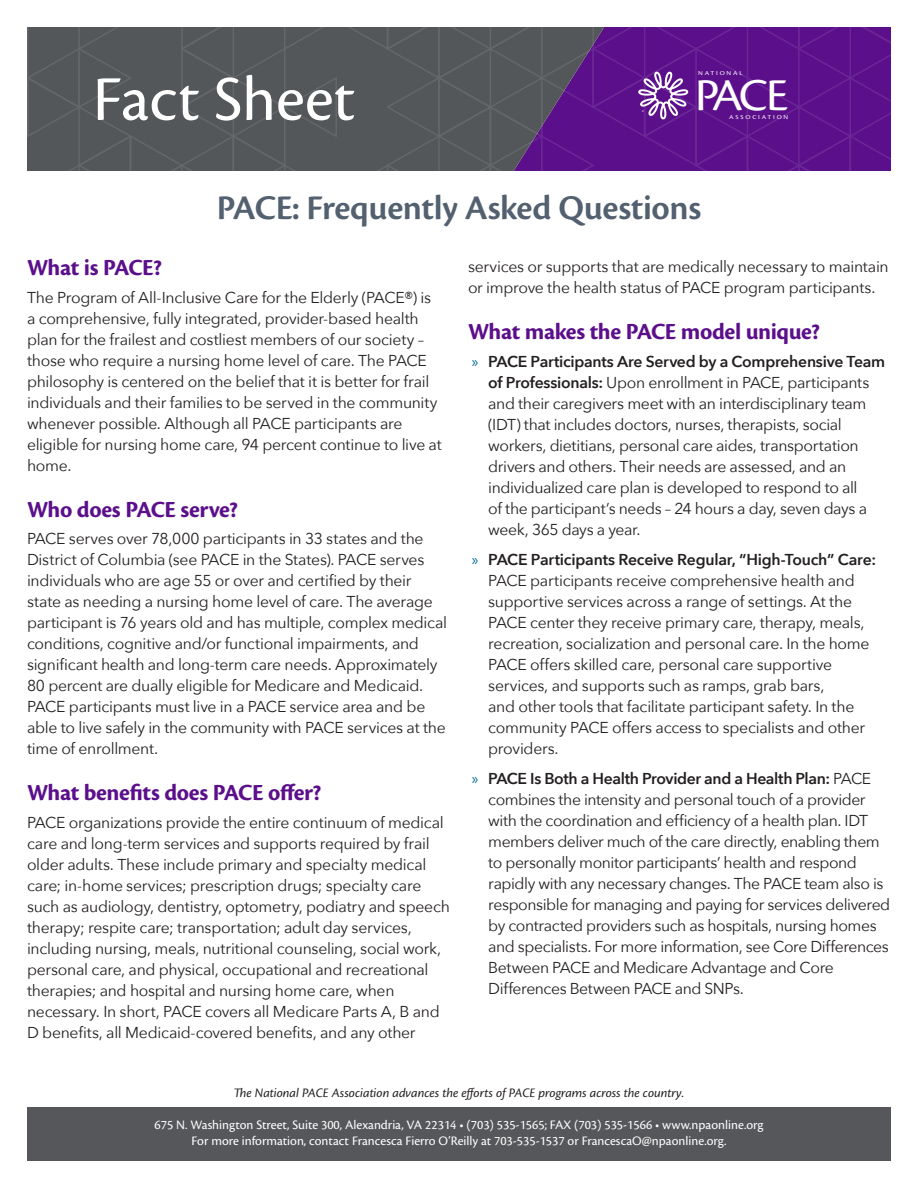
<style>
.page{position:relative;width:918px;height:1188px;background:#fff}
.page>*{position:absolute;margin:0;border:0;box-sizing:border-box;transform-origin:0 0}
.t1{font:66px "Cronos Pro";color:#fff}
.t2{font:47.4px "Cronos Pro";color:#fff;scale:1.04 1}
.heading_1{font:600 36px "Cronos Pro";letter-spacing:-.01em;color:#52606f}
.heading_2{font:700 24px "Cronos Pro";letter-spacing:-.02em;color:#5c0f8b}
.text{font:15.75px/21px "Avenir Next";letter-spacing:-.02em;color:#231f20}
.t3{font:13.5px "Cronos Pro";color:#fff}
.t4{font:italic 13.5px "Cronos Pro";letter-spacing:-.005em;color:#231f20}
.t5{font:6.3px "Cronos Pro";letter-spacing:.245em;color:#fff;scale:1.15 1}
.t6{font:3.9px "Avenir Next";color:#fff;scale:1.04 1}
.s1{font-family:"Myriad Pro";color:#006e96}
.s2{font-weight:600}
</style>
<div class="page">
<div style="left:27px;top:1107px;width:864px;height:54px;background:#55575a"></div>
<svg style="left:27px;top:27px;width:864px;height:144px;background:#583e6e"></svg>
<p class="t1" style="left:93px;top:61px;width:264px">Fact Sheet</p>
<p class="t6" style="left:642px;top:109px;width:4px">®</p>
<p class="t5" style="left:698px;top:69px;width:40px">NATIONAL</p>
<p class="t2" style="left:695px;top:68px;width:91px">PACE</p>
<p class="t5" style="left:729px;top:114px;width:53px">ASSOCIATION</p>
<p class="heading_1" style="left:217px;top:187px;width:486px">PACE: Frequently Asked Questions</p>
<p class="heading_2" style="left:27px;top:254px;width:137px">What is PACE?</p>
<p class="text" style="left:27px;top:286px;width:416px">The Program of All-Inclusive Care for the Elderly (PACE®) is a comprehensive, fully integrated, provider-based health plan for the frailest and costliest members of our society – those who require a nursing home level of care. The PACE philosophy is centered on the belief that it is better for frail individuals and their families to be served in the community whenever possible. Although all PACE participants are eligible for nursing home care, 94 percent continue to live at home.</p>
<p class="heading_2" style="left:27px;top:495px;width:213px">Who does PACE serve?</p>
<p class="text" style="left:27px;top:528px;width:422px">PACE serves over 78,000 participants in 33 states and the District of Columbia (see PACE in the States). PACE serves individuals who are age 55 or over and certified by their state as needing a nursing home level of care. The average participant is 76 years old and has multiple, complex medical conditions, cognitive and/or functional impairments, and significant health and long-term care needs. Approximately 80 percent are dually eligible for Medicare and Medicaid.<br>PACE participants must live in a PACE service area and be able to live safely in the community with PACE services at the time of enrollment.</p>
<p class="heading_2" style="left:27px;top:779px;width:296px">What benefits does PACE offer?</p>
<p class="text" style="left:27px;top:811px;width:425px">PACE organizations provide the entire continuum of medical care and long-term services and supports required by frail older adults. These include primary and specialty medical care; in-home services; prescription drugs; specialty care such as audiology, dentistry, optometry, podiatry and speech therapy; respite care; transportation; adult day services, including nursing, meals, nutritional counseling, social work, personal care, and physical, occupational and recreational therapies; and hospital and nursing home care, when necessary. In short, PACE covers all Medicare Parts A, B and D benefits, all Medicaid-covered benefits, and any other</p>
<p class="text" style="left:468px;top:256px;width:422px">services or supports that are medically necessary to maintain or improve the health status of PACE program participants.</p>
<p class="heading_2" style="left:468px;top:318px;width:354px">What makes the PACE model unique?</p>
<p class="text" style="left:488px;top:350px;width:399px;text-indent:-16px"><span class="s1">»</span> <span class="s2">PACE Participants Are Served by a Comprehensive Team of Professionals:</span> Upon enrollment in PACE, participants and their caregivers meet with an interdisciplinary team (IDT) that includes doctors, nurses, therapists, social workers, dietitians, personal care aides, transportation drivers and others. Their needs are assessed, and an individualized care plan is developed to respond to all<br>of the participant’s needs – 24 hours a day, seven days a week, 365 days a year.</p>
<p class="text" style="left:488px;top:548px;width:389px;text-indent:-16px"><span class="s1">»</span> <span class="s2">PACE Participants Receive Regular, “High-Touch” Care:<br></span>PACE participants receive comprehensive health and supportive services across a range of settings. At the PACE center they receive primary care, therapy, meals, recreation, socialization and personal care. In the home PACE offers skilled care, personal care supportive services, and supports such as ramps, grab bars,<br>and other tools that facilitate participant safety. In the community PACE offers access to specialists and other providers.</p>
<p class="text" style="left:488px;top:767px;width:404px;text-indent:-16px"><span class="s1">»</span> <span class="s2">PACE Is Both a Health Provider and a Health Plan:</span> PACE combines the intensity and personal touch of a provider with the coordination and efficiency of a health plan. IDT members deliver much of the care directly, enabling them to personally monitor participants’ health and respond rapidly with any necessary changes. The PACE team also is responsible for managing and paying for services delivered by contracted providers such as hospitals, nursing homes and specialists. For more information, see Core Differences Between PACE and Medicare Advantage and Core Differences Between PACE and SNPs.</p>
<p class="t4" style="left:234px;top:1085px;width:452px">The National PACE Association advances the efforts of PACE programs across the country.</p>
<p class="t3" style="left:155px;top:1117px;width:610px">675 N. Washington Street, Suite 300, Alexandria, VA 22314 • (703) 535-1565; FAX (703) 535-1566 • www.npaonline.org</p>
<p class="t3" style="left:191px;top:1133px;width:537px">For more information, contact Francesca Fierro O’Reilly at 703-535-1537 or FrancescaO@npaonline.org.</p>
</div>
